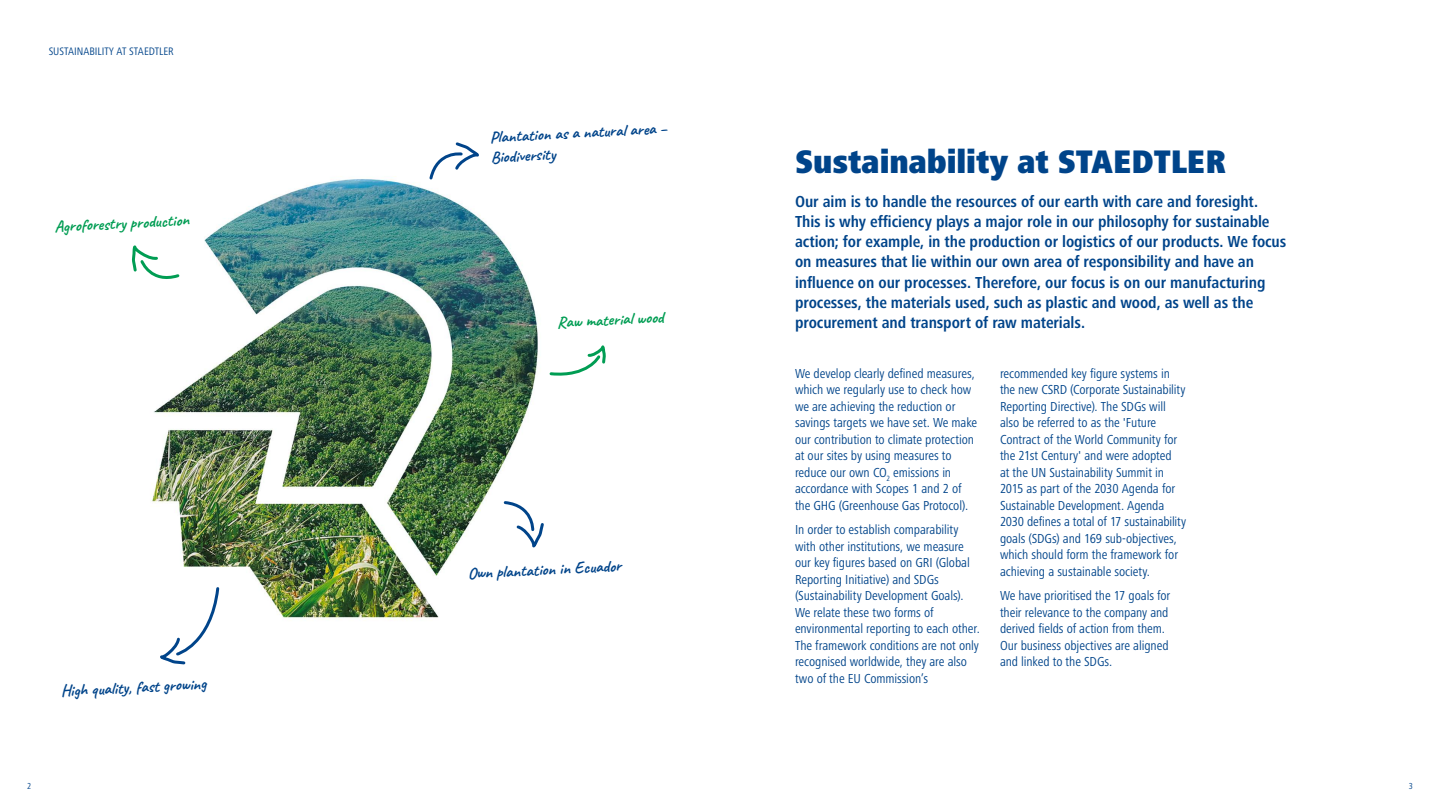
<style>
.page{position:relative;width:1440px;height:810px;background:#fff}
.page>*{position:absolute;margin:0;border:0;box-sizing:border-box;transform-origin:0 0}
.t1{font:900 condensed 33.75px "Frutiger Next LTW1 G";letter-spacing:-.005em;color:#00448a}
.t2{font:700 condensed 16.5px/20.2px "Frutiger Next LTW1 G";letter-spacing:-.005em;color:#00448a}
.t3{font:700 16.5px/20.2px "Caveat";color:#00448a}
.t4{font:700 16.5px "Caveat";color:#009d53}
.t5{font:condensed 13.5px/16.5px "Frutiger Next LTW1 G";letter-spacing:-.005em;color:#00448a}
.t6{font:condensed 11.25px "Frutiger Next LTW1 G";letter-spacing:-.005em;color:#00448a}
.t7{font:condensed 9px "Frutiger Next LTW1 G";color:#00448a}
</style>
<div class="page">
<img style="left:152px;top:176px;width:386px;height:442px">
<svg style="left:502px;top:499px;width:42px;height:51px"></svg>
<svg style="left:427px;top:142px;width:54px;height:40px"></svg>
<svg style="left:131px;top:241px;width:51px;height:43px"></svg>
<svg style="left:157px;top:585px;width:64px;height:80px"></svg>
<svg style="left:549px;top:345px;width:57px;height:31px"></svg>
<p class="t6" style="left:49px;top:44px;width:126px">SUSTAINABILITY AT STAEDTLER</p>
<p class="t4" style="left:54px;top:216px;width:136px;rotate:-3deg">Agroforestry production</p>
<p class="t3" style="left:60px;top:681px;width:147px;rotate:-3deg">High quality, fast growing</p>
<p class="t3" style="left:489px;top:127px;width:179px;rotate:-3deg">Plantation as a natural area –<br>Biodiversity</p>
<p class="t4" style="left:557px;top:312px;width:108px;rotate:-3deg">Raw material wood</p>
<p class="t3" style="left:467px;top:563px;width:155px;rotate:-3deg">Own plantation in Ecuador</p>
<h1 class="t1" style="left:795px;top:142px;width:433px">Sustainability at STAEDTLER</h1>
<p class="t2" style="left:795px;top:191px;width:493px">Our aim is to handle the resources of our earth with care and foresight.<br>This is why efficiency plays a major role in our philosophy for sustainable action; for example, in the production or logistics of our products. We focus on measures that lie within our own area of responsibility and have an influence on our processes. Therefore, our focus is on our manufacturing processes, the materials used, such as plastic and wood, as well as the procurement and transport of raw materials.</p>
<p class="t5" style="left:1000px;top:365px;width:188px">recommended key figure systems in the new CSRD (Corporate Sustainability Reporting Directive). The SDGs will also be referred to as the 'Future Contract of the World Community for the 21st Century' and were adopted<br>at the UN Sustainability Summit in 2015 as part of the 2030 Agenda for Sustainable Development. Agenda 2030 defines a total of 17 sustainability goals (SDGs) and 169 sub-objectives, which should form the framework for achieving a sustainable society.</p>
<p class="t5" style="left:1000px;top:587px;width:172px">We have prioritised the 17 goals for their relevance to the company and derived fields of action from them.<br>Our business objectives are aligned and linked to the SDGs.</p>
<p class="t5" style="left:795px;top:365px;width:184px">We develop clearly defined measures, which we regularly use to check how we are achieving the reduction or savings targets we have set. We make our contribution to climate protection at our sites by using measures to reduce our own CO<sub>2</sub> emissions in accordance with Scopes 1 and 2 of the GHG (Greenhouse Gas Protocol).</p>
<p class="t5" style="left:795px;top:521px;width:186px">In order to establish comparability with other institutions, we measure our key figures based on GRI (Global Reporting Initiative) and SDGs (Sustainability Development Goals).<br>We relate these two forms of environmental reporting to each other.<br>The framework conditions are not only recognised worldwide, they are also two of the EU Commission’s</p>
<p class="t7" style="left:27px;top:781px;width:6px">2</p>
<p class="t7" style="left:1409px;top:781px;width:6px">3</p>
</div>
